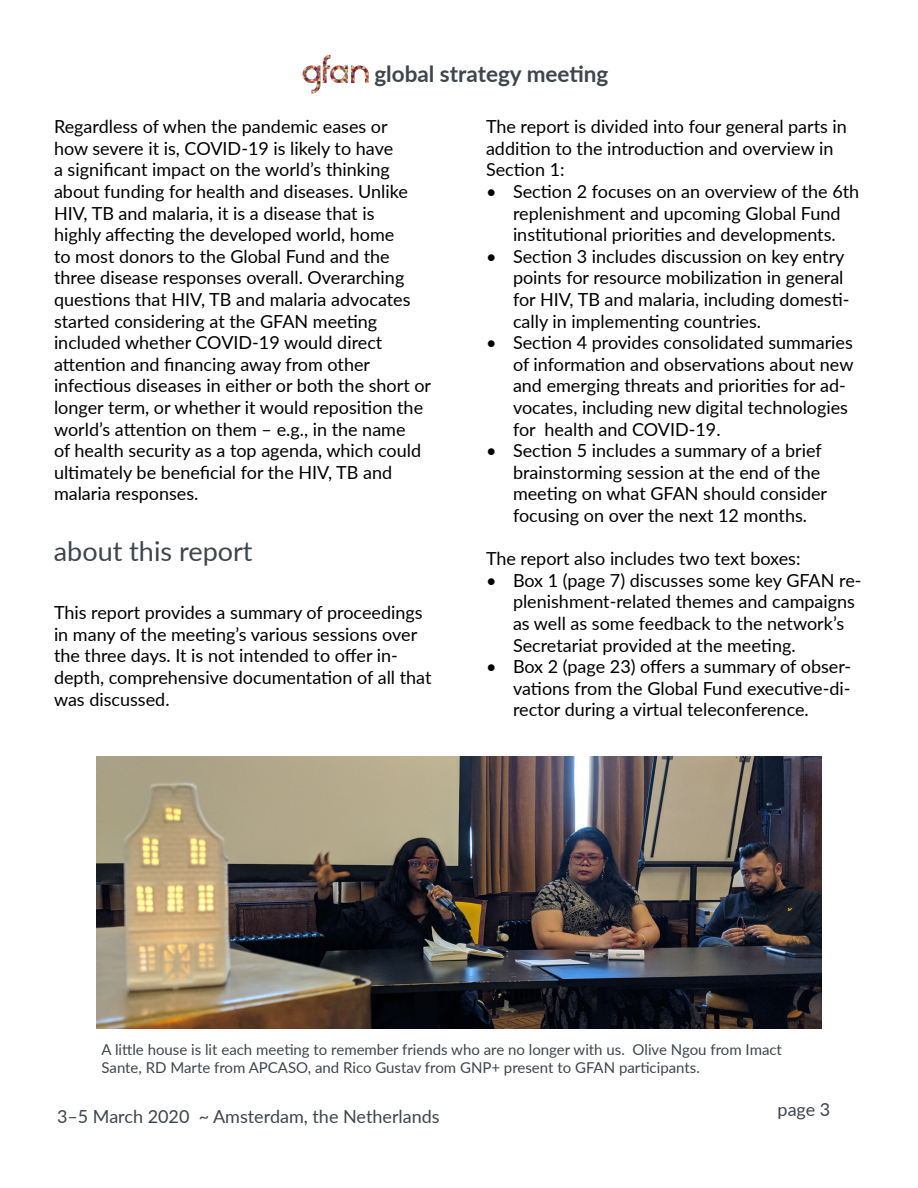
<style>
.page{position:relative;width:918px;height:1188px;background:#fff}
.page>*{position:absolute;margin:0;border:0;box-sizing:border-box;transform-origin:0 0}
.t1{font:27px "Lato";color:#3e454c}
.t2{font:700 22.5px "Lato";color:#3e454c}
.t3{font:18px/21.6px "Lato";color:#000}
.t4{font:18px "Lato";color:#3e454c}
.t5{font:15px/18px "Lato";color:#3e454c}
</style>
<div class="page">
<img style="left:302px;top:54px;width:67px;height:40px">
<img style="left:96px;top:756px;width:726px;height:272px">
<p class="t2" style="left:374px;top:57px;width:236px">global strategy meeting</p>
<p class="t3" style="left:54px;top:115px;width:379px">Regardless of when the pandemic eases or<br>how severe it is, COVID-19 is likely to have<br>a significant impact on the world’s thinking about funding for health and diseases. Unlike HIV, TB and malaria, it is a disease that is<br>highly affecting the developed world, home<br>to most donors to the Global Fund and the three disease responses overall. Overarching questions that HIV, TB and malaria advocates started considering at the GFAN meeting included whether COVID-19 would direct attention and financing away from other infectious diseases in either or both the short or longer term, or whether it would reposition the world’s attention on them – e.g., in the name<br>of health security as a top agenda, which could ultimately be beneficial for the HIV, TB and malaria responses.</p>
<h1 class="t1" style="left:54px;top:532px;width:200px">about this report</h1>
<p class="t3" style="left:54px;top:601px;width:379px">This report provides a summary of proceedings in many of the meeting’s various sessions over the three days. It is not intended to offer in&shy;depth, comprehensive documentation of all that was discussed.</p>
<p class="t3" style="left:486px;top:115px;width:362px">The report is divided into four general parts in addition to the introduction and overview in<br>Section 1:</p>
<p class="t3" style="left:486px;top:180px;width:375px;text-align:center">• Section 2 focuses on an overview of the 6th replenishment and upcoming Global Fund institutional priorities and developments.</p>
<p class="t3" style="left:513px;top:245px;width:338px;text-indent:-27px">• Section 3 includes discussion on key entry points for resource mobilization in general for HIV, TB and malaria, including domesti&shy;cally in implementing countries.</p>
<p class="t3" style="left:513px;top:331px;width:342px;text-indent:-27px">• Section 4 provides consolidated summaries of information and observations about new and emerging threats and priorities for ad&shy;vocates, including new digital technologies for health and COVID-19.</p>
<p class="t3" style="left:513px;top:439px;width:316px;text-indent:-27px">• Section 5 includes a summary of a brief brainstorming session at the end of the meeting on what GFAN should consider focusing on over the next 12 months.</p>
<p class="t3" style="left:486px;top:547px;width:316px">The report also includes two text boxes:</p>
<p class="t3" style="left:513px;top:569px;width:350px;text-indent:-27px">• Box 1 (page 7) discusses some key GFAN re&shy;plenishment-related themes and campaigns as well as some feedback to the network’s Secretariat provided at the meeting.</p>
<p class="t3" style="left:513px;top:655px;width:340px;text-align:justify;text-indent:-27px">• Box 2 (page 23) offers a summary of obser&shy;vations from the Global Fund executive-di&shy;rector during a virtual teleconference.</p>
<p class="t5" style="left:102px;top:1040px;width:682px">A little house is lit each meeting to remember friends who are no longer with us. Olive Ngou from Imact<br>Sante, RD Marte from APCASO, and Rico Gustav from GNP+ present to GFAN participants.</p>
<p class="t4" style="left:57px;top:1103px;width:384px">3–5 March 2020 ~ Amsterdam, the Netherlands</p>
<p class="t4" style="left:778px;top:1097px;width:54px">page 3</p>
</div>
